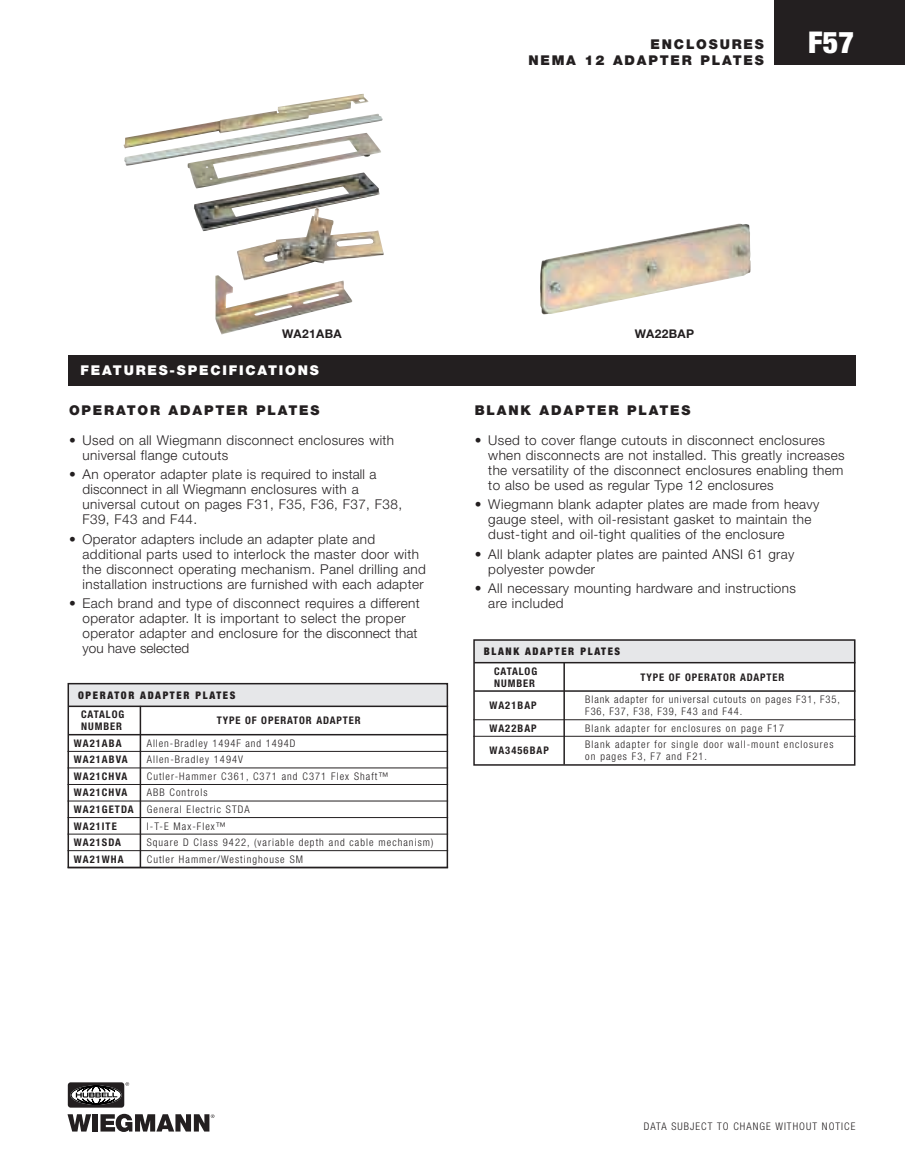
<style>
.page{position:relative;width:905px;height:1175px;background:#fff}
.page>*{position:absolute;margin:0;border:0;box-sizing:border-box;transform-origin:0 0}
.t1{font:900 condensed 30px "Helvetica Neue";color:#fff}
.t2{font:300 13.5px/15px "Helvetica Neue";letter-spacing:.03em;color:#231f20}
.t3{font:900 13.5px/16.2px "Helvetica Neue";letter-spacing:.135em;color:#231f20;text-align:right}
.t4{font:900 13.5px "Helvetica Neue";letter-spacing:.135em;color:#fff}
.t5{font:700 12px "Helvetica Neue";letter-spacing:.03em;color:#231f20}
.t6{font:300 condensed 10.5px/12px "Helvetica Neue";letter-spacing:.1em;color:#231f20}
.t7{font:700 condensed 10.5px/16.5px "Helvetica Neue";letter-spacing:.085em;color:#231f20;text-align:right}
.t8{font:900 condensed 10.5px "Helvetica Neue";letter-spacing:.155em;color:#231f20}
</style>
<div class="page">
<svg style="left:67px;top:1114px;width:24px;height:17px"></svg>
<div style="left:92px;top:1114px;width:6px;height:17px;background:#231f20"></div>
<svg style="left:100px;top:1113px;width:114px;height:18px"></svg>
<div style="left:68px;top:1082px;width:56px;height:25px;background:#231f20;border-radius:3px"></div>
<svg style="left:70px;top:1085px;width:52px;height:19px"></svg>
<svg style="left:71px;top:1085px;width:50px;height:19px"></svg>
<svg style="left:76px;top:1085px;width:41px;height:19px"></svg>
<div style="left:68px;top:356px;width:787px;height:30px;background:#231f20"></div>
<div style="left:68px;top:684px;width:380px;height:21px;background:#e6e7e9"></div>
<div style="left:68px;top:683px;width:380px;height:185px;border:2px solid #231f20"></div>
<hr style="left:68px;top:751px;width:380px;height:1px;background:#231f20">
<hr style="left:68px;top:767px;width:380px;height:1px;background:#231f20">
<hr style="left:68px;top:784px;width:380px;height:1px;background:#231f20">
<hr style="left:68px;top:800px;width:380px;height:1px;background:#231f20">
<hr style="left:68px;top:817px;width:380px;height:1px;background:#231f20">
<hr style="left:68px;top:833px;width:380px;height:1px;background:#231f20">
<hr style="left:68px;top:850px;width:380px;height:1px;background:#231f20">
<hr style="left:68px;top:866px;width:380px;height:1px;background:#231f20">
<hr style="left:68px;top:705px;width:380px;height:2px;background:#231f20">
<hr style="left:68px;top:734px;width:380px;height:1px;background:#231f20">
<hr style="left:140px;top:706px;width:1px;height:161px;background:#231f20">
<div style="left:474px;top:640px;width:381px;height:22px;background:#e6e7e9"></div>
<div style="left:473px;top:639px;width:382px;height:126px;border:2px solid #231f20"></div>
<hr style="left:473px;top:719px;width:382px;height:1px;background:#231f20">
<hr style="left:473px;top:736px;width:382px;height:1px;background:#231f20">
<hr style="left:474px;top:662px;width:381px;height:1px;background:#231f20">
<hr style="left:474px;top:690px;width:381px;height:2px;background:#231f20">
<hr style="left:563px;top:662px;width:2px;height:102px;background:#231f20">
<img style="left:123px;top:94px;width:261px;height:240px">
<div style="left:774px;top:0;width:130px;height:64px;background:#231f20"></div>
<img style="left:540px;top:224px;width:210px;height:90px">
<p class="t3" style="left:528px;top:37px;width:237px">ENCLOSURES<br>NEMA 12 ADAPTER PLATES</p>
<p class="t1" style="left:808px;top:32px;width:47px">F57</p>
<p class="t5" style="left:282px;top:329px;width:61px">WA21ABA</p>
<p class="t5" style="left:634px;top:329px;width:61px">WA22BAP</p>
<p class="t4" style="left:81px;top:365px;width:240px">FEATURES-SPECIFICATIONS</p>
<p class="t3" style="left:69px;top:403px;width:252px">OPERATOR ADAPTER PLATES</p>
<p class="t2" style="left:83px;top:434px;width:313px;text-indent:-14px">• Used on all Wiegmann disconnect enclosures with universal flange cutouts</p>
<p class="t2" style="left:83px;top:468px;width:321px;text-indent:-14px">• An operator adapter plate is required to install a disconnect in all Wiegmann enclosures with a universal cutout on pages F31, F35, F36, F37, F38, F39, F43 and F44.</p>
<p class="t2" style="left:83px;top:533px;width:345px;text-indent:-14px">• Operator adapters include an adapter plate and additional parts used to interlock the master door with the disconnect operating mechanism. Panel drilling and installation instructions are furnished with each adapter</p>
<p class="t2" style="left:83px;top:597px;width:339px;text-indent:-14px">• Each brand and type of disconnect requires a different operator adapter. It is important to select the proper operator adapter and enclosure for the disconnect that you have selected</p>
<p class="t8" style="left:78px;top:691px;width:159px">OPERATOR ADAPTER PLATES</p>
<p class="t7" style="left:81px;top:707px;width:44px">CATALOG</p>
<p class="t7" style="left:74px;top:719px;width:50px">NUMBER<br>WA21ABA</p>
<p class="t7" style="left:217px;top:713px;width:145px">TYPE OF OPERATOR ADAPTER</p>
<p class="t6" style="left:147px;top:738px;width:150px">Allen-Bradley 1494F and 1494D</p>
<p class="t7" style="left:74px;top:752px;width:55px">WA21ABVA</p>
<p class="t6" style="left:147px;top:754px;width:98px">Allen-Bradley 1494V</p>
<p class="t7" style="left:74px;top:768px;width:55px">WA21CHVA</p>
<p class="t6" style="left:147px;top:771px;width:243px">Cutler-Hammer C361, C371 and C371 Flex Shaft™</p>
<p class="t7" style="left:74px;top:785px;width:55px">WA21CHVA</p>
<p class="t6" style="left:147px;top:787px;width:62px">ABB Controls</p>
<p class="t7" style="left:74px;top:802px;width:61px">WA21GETDA</p>
<p class="t6" style="left:147px;top:804px;width:104px">General Electric STDA</p>
<p class="t7" style="left:74px;top:818px;width:44px">WA21ITE</p>
<p class="t6" style="left:147px;top:820px;width:81px">I-T-E Max-Flex™</p>
<p class="t7" style="left:74px;top:835px;width:49px">WA21SDA</p>
<p class="t6" style="left:147px;top:837px;width:288px">Square D Class 9422, (variable depth and cable mechanism)</p>
<p class="t7" style="left:74px;top:851px;width:51px">WA21WHA</p>
<p class="t6" style="left:147px;top:853px;width:158px">Cutler Hammer/Westinghouse SM</p>
<p class="t3" style="left:475px;top:403px;width:217px">BLANK ADAPTER PLATES</p>
<p class="t2" style="left:488px;top:434px;width:358px;text-indent:-14px">• Used to cover flange cutouts in disconnect enclosures when disconnects are not installed. This greatly increases the versatility of the disconnect enclosures enabling them to also be used as regular Type 12 enclosures</p>
<p class="t2" style="left:488px;top:498px;width:332px;text-indent:-14px">• Wiegmann blank adapter plates are made from heavy gauge steel, with oil-resistant gasket to maintain the dust-tight and oil-tight qualities of the enclosure</p>
<p class="t2" style="left:488px;top:548px;width:307px;text-indent:-14px">• All blank adapter plates are painted ANSI 61 gray polyester powder</p>
<p class="t2" style="left:488px;top:582px;width:309px;text-indent:-14px">• All necessary mounting hardware and instructions are included</p>
<p class="t8" style="left:484px;top:647px;width:138px">BLANK ADAPTER PLATES</p>
<p class="t7" style="left:494px;top:663px;width:44px">CATALOG</p>
<p class="t7" style="left:489px;top:672px;width:49px;line-height:22.5px;text-align:center">NUMBER<br>WA21BAP</p>
<p class="t7" style="left:640px;top:669px;width:145px">TYPE OF OPERATOR ADAPTER</p>
<p class="t6" style="left:585px;top:694px;width:256px">Blank adapter for universal cutouts on pages F31, F35,<br>F36, F37, F38, F39, F43 and F44.</p>
<p class="t7" style="left:489px;top:720px;width:49px">WA22BAP</p>
<p class="t6" style="left:585px;top:723px;width:200px">Blank adapter for enclosures on page F17</p>
<p class="t7" style="left:489px;top:743px;width:61px">WA3456BAP</p>
<p class="t6" style="left:585px;top:739px;width:250px">Blank adapter for single door wall-mount enclosures on pages F3, F7 and F21.</p>
<p class="t6" style="left:643px;top:1120px;width:213px">DATA SUBJECT TO CHANGE WITHOUT NOTICE</p>
</div>
